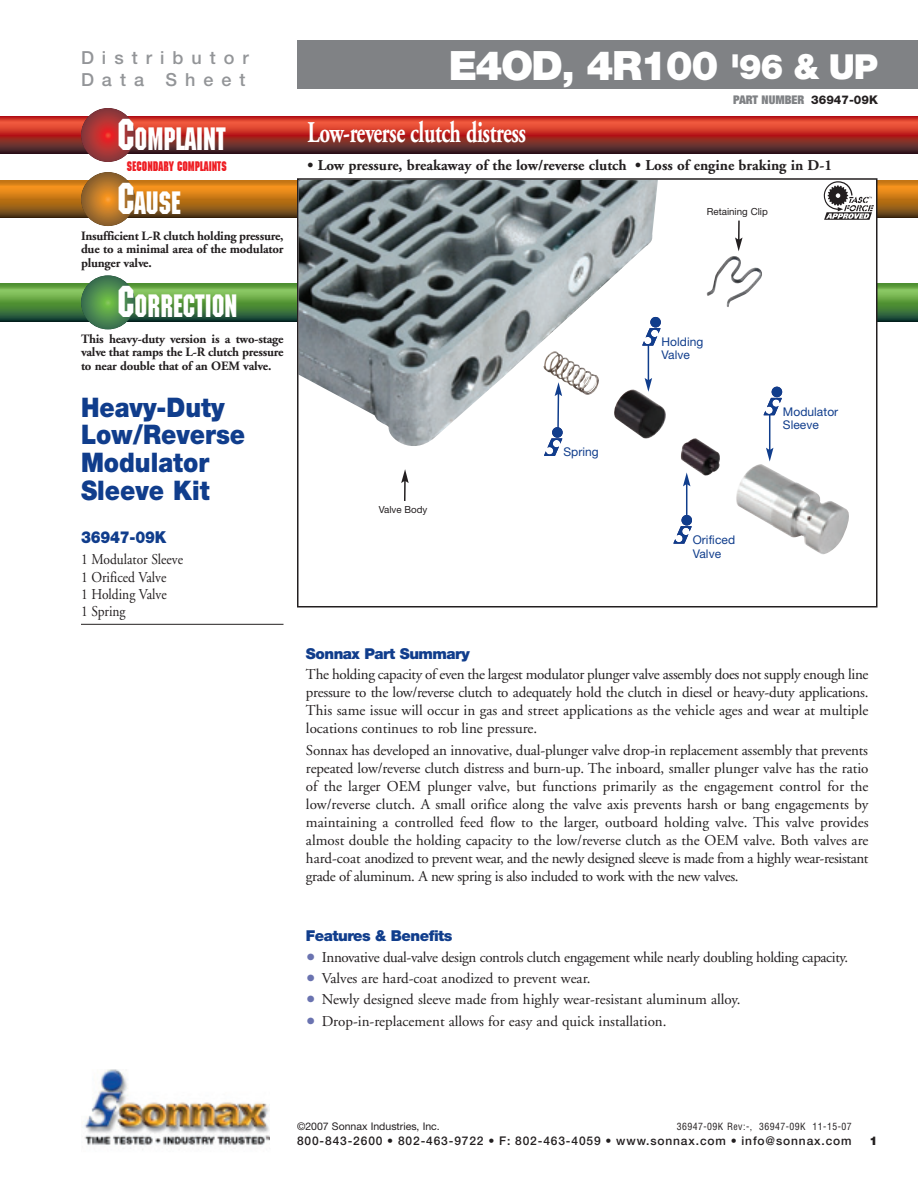
<style>
.page{position:relative;width:918px;height:1188px;background:#fff}
.page>*{position:absolute;margin:0;border:0;box-sizing:border-box;transform-origin:0 0}
.t1{font:900 40.5px "Helvetica Neue";letter-spacing:-.04em;color:#fff}
.t2{font:31.5px "Machine";color:#fff;scale:.85 1}
.t3{font:700 30px "Adobe Garamond";letter-spacing:-.02em;color:#fff;scale:.7 1}
.t4{font:900 27px/27.8px "Helvetica Neue";color:#103d8c;scale:.9 1}
.t5{font:500 18px/21.6px "Helvetica Neue";letter-spacing:.445em;color:#939598}
.t6{font:900 16.5px "Helvetica Neue";letter-spacing:-.015em;color:#103d8c;scale:.9 1}
.t7{font:15px/18px "Adobe Garamond";color:#231f20;text-align:justify}
.t8{font:15px "Adobe Garamond";letter-spacing:-.025em;color:#231f20}
.t9{font:700 15px "Adobe Garamond";color:#231f20}
.t10{font:15px/17.1px "Adobe Garamond";color:#231f20;scale:.9 1}
.t11{font:900 15px "Helvetica Neue";letter-spacing:-.035em;color:#103d8c}
.t12{font:700 13.5px "Machine";color:#ee1d23;scale:.85 1}
.t13{font:700 12.75px/13.5px "Adobe Garamond";letter-spacing:-.015em;color:#231f20;text-align:justify}
.t14{font:500 12px "Helvetica Neue";letter-spacing:.07em;color:#231f20}
.t15{font:12px/13.5px "Helvetica Neue";letter-spacing:.005em;color:#103d8c}
.t16{font:900 expanded 12px "Helvetica Neue";color:#808285}
.t17{font:900 12px "Helvetica Neue";color:#231f20}
.t18{font:10.5px "Helvetica Neue";color:#231f20}
.t19{font:condensed 9.75px "Helvetica";letter-spacing:.05em;color:#231f20}
.t20{font:9.75px "Helvetica Neue";color:#231f20}
.s1{font-size:34.5px}
.s2{font-weight:800;font-stretch:normal;color:#231f20}
.s3{font-size:43.5px}
.s4{font-size:24px;color:#6a73b0}
</style>
<div class="page">
<hr style="left:81px;top:624px;width:203px;height:1px;background:#231f20">
<svg style="left:0;top:284px;width:918px;height:37px;background:#528c41"></svg>
<svg style="left:81px;top:275px;width:54px;height:54px;background:#4c894e"></svg>
<svg style="left:0;top:180px;width:918px;height:38px;background:#b06c17"></svg>
<svg style="left:81px;top:172px;width:54px;height:54px;background:#ac712a"></svg>
<div style="left:297px;top:40px;width:581px;height:49px;background:#808285"></div>
<div style="left:878px;top:40px;width:40px;height:49px;background:#808285"></div>
<img style="left:84px;top:1069px;width:186px;height:81px">
<svg style="left:0;top:116px;width:918px;height:38px;background:#a13028"></svg>
<svg style="left:81px;top:108px;width:54px;height:54px;background:#a73435"></svg>
<div style="left:298px;top:179px;width:579px;height:428px;background:#fff"></div>
<img style="left:300px;top:181px;width:358px;height:265px">
<div style="left:297px;top:178px;width:581px;height:430px;border:2px solid #231f20"></div>
<svg style="left:555px;top:116px;width:7px;height:313px"></svg>
<svg style="left:824px;top:181px;width:50px;height:39px"></svg>
<div style="left:772px;top:387px;width:10px;height:10px;background:#103d8c;border-radius:50%"></div>
<img style="left:544px;top:351px;width:55px;height:44px">
<img style="left:614px;top:389px;width:235px;height:166px">
<svg style="left:401px;top:199px;width:8px;height:302px;background:#899194"></svg>
<svg style="left:544px;top:438px;width:19px;height:18px"></svg>
<div style="left:552px;top:427px;width:11px;height:11px;background:#103d8c;border-radius:50%"></div>
<svg style="left:642px;top:328px;width:19px;height:18px"></svg>
<div style="left:650px;top:317px;width:11px;height:10px;background:#103d8c;border-radius:50%"></div>
<hr style="left:648px;top:345px;width:1px;height:36px;background:#103d8c">
<svg style="left:645px;top:378px;width:7px;height:14px"></svg>
<img style="left:707px;top:256px;width:55px;height:51px">
<svg style="left:735px;top:220px;width:8px;height:302px"></svg>
<p class="t5" style="left:81px;top:49px;width:169px">Distributor<br>Data Sheet</p>
<h1 class="t1" style="left:449px;top:51px;width:431px">E4OD, 4R100 <span class="s1">'96 &amp; UP</span></h1>
<p class="t16" style="left:733px;top:96px;width:146px">PART NUMBER <span class="s2">36947-09K</span></p>
<h2 class="t2" style="left:118px;top:121px;width:129px"><span class="s3">C</span>OMPLAINT</h2>
<h3 class="t3" style="left:308px;top:120px;width:314px">Low-reverse clutch distress</h3>
<p class="t12" style="left:127px;top:158px;width:119px">SECONDARY COMPLAINTs</p>
<p class="t9" style="left:308px;top:159px;width:526px">• Low pressure, breakaway of the low/reverse clutch • Loss of engine braking in D-1</p>
<h2 class="t2" style="left:118px;top:185px;width:76px"><span class="s3">C</span>AUSE</h2>
<p class="t13" style="left:81px;top:230px;width:204px">Insufficient L-R clutch holding pressure, due to a minimal area of the modulator plunger valve.</p>
<h2 class="t2" style="left:118px;top:288px;width:142px"><span class="s3">C</span>ORRECTION</h2>
<p class="t13" style="left:81px;top:333px;width:204px">This heavy-duty version is a two-stage valve that ramps the L-R clutch pressure to near double that of an OEM valve.</p>
<h3 class="t4" style="left:81px;top:395px;width:184px">Heavy-Duty<br>Low/Reverse<br>Modulator<br>Sleeve Kit</h3>
<p class="t6" style="left:81px;top:532px;width:96px">36947-09K</p>
<p class="t10" style="left:81px;top:552px;width:115px">1 Modulator Sleeve<br>1 Orificed Valve<br>1 Holding Valve<br>1 Spring</p>
<p class="t20" style="left:707px;top:208px;width:63px">Retaining Clip</p>
<p class="t20" style="left:379px;top:506px;width:50px">Valve Body</p>
<p class="t15" style="left:563px;top:446px;width:37px">Spring</p>
<p class="t15" style="left:662px;top:336px;width:43px">Holding<br>Valve</p>
<p class="t15" style="left:693px;top:534px;width:44px">Orificed<br>Valve</p>
<p class="t15" style="left:783px;top:406px;width:57px">Modulator<br>Sleeve</p>
<p class="t11" style="left:306px;top:648px;width:165px">Sonnax Part Summary</p>
<p class="t7" style="left:306px;top:667px;width:564px">The holding capacity of even the largest modulator plunger valve assembly does not supply enough line pressure to the low/reverse clutch to adequately hold the clutch in diesel or heavy-duty applications.<br>This same issue will occur in gas and street applications as the vehicle ages and wear at multiple locations continues to rob line pressure.</p>
<p class="t7" style="left:306px;top:742px;width:564px">Sonnax has developed an innovative, dual-plunger valve drop-in replacement assembly that prevents repeated low/reverse clutch distress and burn-up. The inboard, smaller plunger valve has the ratio of the larger OEM plunger valve, but functions primarily as the engagement control for the low/reverse clutch. A small orifice along the valve axis prevents harsh or bang engagements by maintaining a controlled feed flow to the larger, outboard holding valve. This valve provides almost double the holding capacity to the low/reverse clutch as the OEM valve. Both valves are hard-coat anodized to prevent wear, and the newly designed sleeve is made from a highly wear-resistant grade of aluminum. A new spring is also included to work with the new valves.</p>
<p class="t11" style="left:306px;top:930px;width:148px">Features &amp; Benefits</p>
<p class="t8" style="left:306px;top:951px;width:544px"><span class="s4">•</span> Innovative dual-valve design controls clutch engagement while nearly doubling holding capacity.</p>
<p class="t7" style="left:306px;top:971px;width:286px"><span class="s4">•</span> Valves are hard-coat anodized to prevent wear.</p>
<p class="t7" style="left:306px;top:992px;width:436px"><span class="s4">•</span> Newly designed sleeve made from highly wear-resistant aluminum alloy.</p>
<p class="t7" style="left:306px;top:1013px;width:362px"><span class="s4">•</span> Drop-in-replacement allows for easy and quick installation.</p>
<p class="t18" style="left:297px;top:1123px;width:144px">©2007 Sonnax Industries, Inc.</p>
<p class="t19" style="left:677px;top:1123px;width:176px">36947-09K Rev:-, 36947-09K 11-15-07</p>
<p class="t14" style="left:297px;top:1137px;width:556px">800-843-2600 • 802-463-9722 • F: 802-463-4059 • www.sonnax.com • info@sonnax.com</p>
<p class="t17" style="left:870px;top:1137px;width:10px">1</p>
</div>
